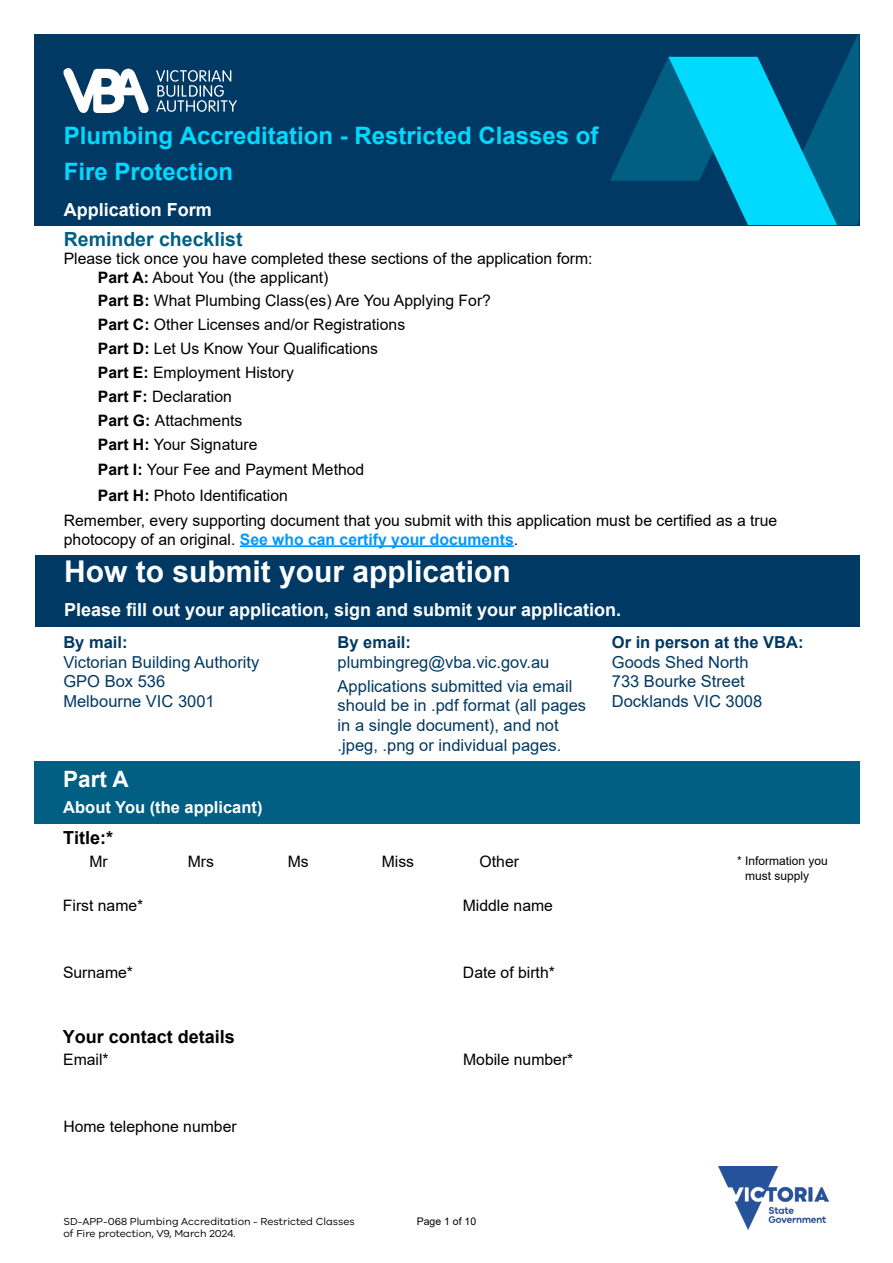
<style>
.page{position:relative;width:893px;height:1263px;background:#fff}
.page>*{position:absolute;margin:0;border:0;box-sizing:border-box;transform-origin:0 0}
.t1{font:700 30px "Arial";color:#fff}
.t2{font:700 24px/36px "Arial";color:#00daff}
.t3{font:700 22.5px "Arial";color:#fff}
.t4{font:700 19.5px "Arial";color:#005f83}
.t5{font:700 18px "Arial";color:#fff}
.t6{font:700 18px "Arial";color:#000}
.t7{font:16.5px/19.8px "Arial";color:#003963}
.t8{font:700 16.5px "Arial";color:#003963}
.t9{font:700 16.5px "Arial";color:#fff}
.t10{font:15.75px/24px "Arial";color:#000}
.t11{font:12px/14.4px "Arial";color:#000}
.t12{font:10.5px/12px "VIC";color:#000}
.t13{font:10.5px "Arial";color:#000}
.s1{font-weight:700}
.s2{font-weight:700;color:#0098ff}
</style>
<div class="page">
<div style="left:34px;top:34px;width:825px;height:191px;background:#003963"></div>
<svg style="left:610px;top:34px;width:249px;height:191px"></svg>
<svg style="left:156px;top:70px;width:81px;height:42px"></svg>
<svg style="left:63px;top:68px;width:86px;height:45px"></svg>
<img style="left:719px;top:1166px;width:109px;height:63px">
<div style="left:35px;top:555px;width:825px;height:71px;background:#003963"></div>
<hr style="left:240px;top:545px;width:274px;height:2px;background:#0098ff">
<div style="left:34px;top:762px;width:825px;height:62px;background:#005f83"></div>
<h2 class="t2" style="left:64px;top:118px;width:536px">Plumbing Accreditation - Restricted Classes of<br>Fire Protection</h2>
<p class="t5" style="left:64px;top:197px;width:150px">Application Form</p>
<p class="t4" style="left:64px;top:225px;width:180px">Reminder checklist</p>
<p class="t10" style="left:98px;top:249px;width:496px;line-height:18.6px;text-indent:-34px">Please tick once you have completed these sections of the application form:<br><span class="s1">Part A:</span> About You (the applicant)</p>
<p class="t10" style="left:98px;top:289px;width:395px;line-height:23.5px"><span class="s1">Part B:</span> What Plumbing Class(es) Are You Applying For?<br><span class="s1">Part C:</span> Other Licenses and/or Registrations</p>
<p class="t10" style="left:98px;top:336px;width:282px"><span class="s1">Part D:</span> Let Us Know Your Qualifications<br><span class="s1">Part E:</span> Employment History</p>
<p class="t10" style="left:98px;top:384px;width:161px"><span class="s1">Part F:</span> Declaration<br><span class="s1">Part G:</span> Attachments<br><span class="s1">Part H:</span> Your Signature</p>
<p class="t10" style="left:98px;top:457px;width:268px;line-height:25.5px"><span class="s1">Part I:</span> Your Fee and Payment Method<br><span class="s1">Part H:</span> Photo Identification</p>
<p class="t10" style="left:64px;top:511px;width:715px;line-height:18.8px">Remember, every supporting document that you submit with this application must be certified as a true photocopy of an original. <span class="s2">See who can certify your documents</span>.</p>
<h1 class="t1" style="left:64px;top:550px;width:448px">How to submit your application</h1>
<p class="t5" style="left:64px;top:597px;width:559px">Please fill out your application, sign and submit your application.</p>
<p class="t8" style="left:63px;top:630px;width:66px">By mail:</p>
<p class="t7" style="left:63px;top:652px;width:197px">Victorian Building Authority<br>GPO Box 536<br>Melbourne VIC 3001</p>
<h3 class="t3" style="left:63px;top:763px;width:67px">Part A</h3>
<p class="t9" style="left:63px;top:795px;width:201px">About You (the applicant)</p>
<p class="t6" style="left:63px;top:825px;width:52px">Title:*</p>
<p class="t8" style="left:338px;top:630px;width:75px">By email:</p>
<p class="t7" style="left:338px;top:650px;width:236px;line-height:24px">plumbingreg@vba.vic.gov.au<br>Applications submitted via email</p>
<p class="t7" style="left:338px;top:696px;width:250px">should be in .pdf format (all pages in a single document), and not .jpeg, .png or individual pages.</p>
<p class="t8" style="left:612px;top:630px;width:193px">Or in person at the VBA:</p>
<p class="t7" style="left:612px;top:652px;width:152px">Goods Shed North<br>733 Bourke Street<br>Docklands VIC 3008</p>
<p class="t10" style="left:89px;top:850px;width:20px">Mr</p>
<p class="t10" style="left:188px;top:850px;width:28px">Mrs</p>
<p class="t10" style="left:288px;top:850px;width:22px">Ms</p>
<p class="t10" style="left:382px;top:850px;width:34px">Miss</p>
<p class="t10" style="left:480px;top:850px;width:41px">Other</p>
<p class="t11" style="left:745px;top:854px;width:84px;text-indent:-8px">* Information you must supply</p>
<p class="t10" style="left:63px;top:893px;width:82px">First name*</p>
<p class="t10" style="left:463px;top:893px;width:92px">Middle name</p>
<p class="t10" style="left:63px;top:960px;width:72px">Surname*</p>
<p class="t10" style="left:463px;top:960px;width:93px">Date of birth*</p>
<p class="t6" style="left:63px;top:1024px;width:174px">Your contact details</p>
<p class="t10" style="left:63px;top:1047px;width:47px">Email*</p>
<p class="t10" style="left:463px;top:1047px;width:112px">Mobile number*</p>
<p class="t10" style="left:63px;top:1114px;width:175px">Home telephone number</p>
<p class="t12" style="left:64px;top:1215px;width:293px">SD-APP-068 Plumbing Accreditation - Restricted Classes of Fire protection, V9, March 2024.</p>
<p class="t13" style="left:417px;top:1214px;width:61px">Page 1 of 10</p>
</div>
